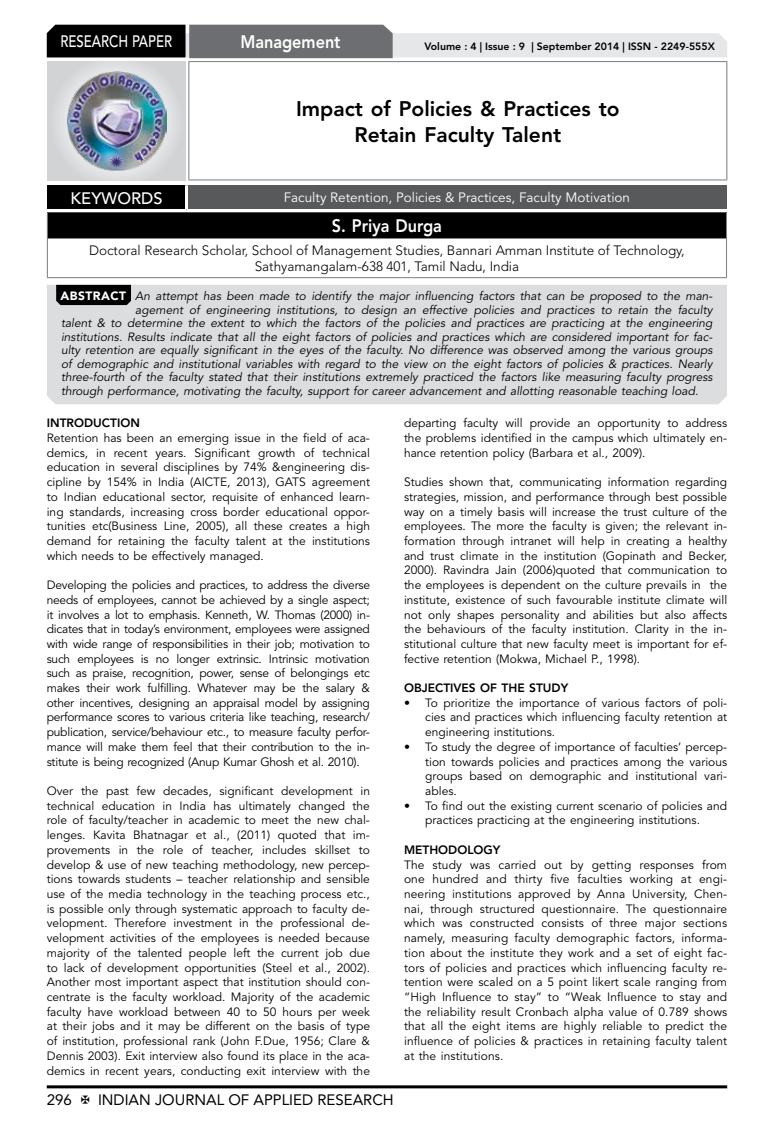
<style>
.page{position:relative;width:774px;height:1136px;background:#fff}
.page>*{position:absolute;margin:0;border:0;box-sizing:border-box;transform-origin:0 0}
.t1{font:800 21px/26.2px "Avenir LT Std";color:#000;text-align:center}
.t2{font:800 18px "Avenir LT Std";color:#fff;scale:.9 1}
.t3{font:500 16.5px "Avenir LT Std";color:#fff;scale:.8 1}
.t4{font:500 16.5px "Avenir LT Std";color:#fff}
.t5{font:15px "Avenir LT Std";color:#000}
.t6{font:300 13.5px/16.2px "Avenir LT Std";color:#000;text-align:center}
.t7{font:13.5px "Avenir LT Std";color:#fff}
.t8{font:12px/14.7px "Avenir LT Std";color:#000;text-align:justify}
.t9{font:italic 12px "Avenir LT Std";color:#000}
.t10{font:800 12px "Avenir LT Std";color:#000}
.t11{font:800 10.5px "Avenir LT Std";color:#000}
.s1{font-weight:900;font-style:normal;color:#fff}
</style>
<div class="page">
<hr style="left:47px;top:1085px;width:680px;height:3px;background:#000">
<div style="left:48px;top:62px;width:137px;height:118px;background:linear-gradient(to right,#d9dadb,#d9dadb)"></div>
<img style="left:68px;top:71px;width:99px;height:100px">
<svg style="left:47px;top:25px;width:680px;height:33px;background:#979899"></svg>
<hr style="left:188px;top:61px;width:539px;height:1px;background:#808285">
<hr style="left:188px;top:62px;width:1px;height:117px;background:#808285">
<hr style="left:726px;top:62px;width:1px;height:117px;background:#808285">
<hr style="left:188px;top:179px;width:539px;height:1px;background:#808285">
<div style="left:47px;top:212px;width:679px;height:26px;background:#000"></div>
<svg style="left:47px;top:212px;width:1px;height:26px"></svg>
<svg style="left:726px;top:212px;width:1px;height:26px"></svg>
<hr style="left:47px;top:238px;width:680px;height:1px;background:#808285">
<hr style="left:47px;top:239px;width:1px;height:38px;background:#808285">
<hr style="left:726px;top:239px;width:1px;height:38px;background:#808285">
<hr style="left:47px;top:277px;width:680px;height:1px;background:#808285">
<div style="left:47px;top:185px;width:139px;height:25px;background:#000"></div>
<div style="left:186px;top:185px;width:541px;height:25px;background:#58595b"></div>
<hr style="left:185px;top:185px;width:3px;height:24px;background:#fff">
<hr style="left:47px;top:209px;width:139px;height:3px;background:#fff">
<hr style="left:186px;top:209px;width:541px;height:3px;background:#fff">
<div style="left:47px;top:285px;width:680px;height:119px;background:#dcddde"></div>
<svg style="left:56px;top:285px;width:75px;height:20px"></svg>
<h3 class="t3" style="left:60px;top:32px;width:139px">RESEARCH PAPER</h3>
<h2 class="t2" style="left:240px;top:31px;width:113px">Management</h2>
<p class="t11" style="left:424px;top:41px;width:292px">Volume : 4 | Issue : 9 | September 2014 | ISSN - 2249-555X</p>
<h1 class="t1" style="left:296px;top:95px;width:325px">Impact of Policies &amp; Practices to<br>Retain Faculty Talent</h1>
<h3 class="t4" style="left:71px;top:189px;width:94px">KEYWORDS</h3>
<p class="t7" style="left:284px;top:189px;width:348px">Faculty Retention, Policies &amp; Practices, Faculty Motivation</p>
<h2 class="t2" style="left:332px;top:215px;width:124px">S. Priya Durga</h2>
<p class="t6" style="left:89px;top:242px;width:597px">Doctoral Research Scholar, School of Management Studies, Bannari Amman Institute of Technology,<br>Sathyamangalam-638 401, Tamil Nadu, India</p>
<p class="t9" style="left:60px;top:289px;width:654px"><span class="s1">ABSTRACT</span> An attempt has been made to identify the major influencing factors that can be proposed to the man-</p>
<p class="t9" style="left:135px;top:303px;width:579px">agement of engineering institutions, to design an effective policies and practices to retain the faculty</p>
<p class="t9" style="left:61px;top:316px;width:653px">talent &amp; to determine the extent to which the factors of the policies and practices are practicing at the engineering</p>
<p class="t9" style="left:61px;top:330px;width:653px">institutions. Results indicate that all the eight factors of policies and practices which are considered important for fac-</p>
<p class="t9" style="left:61px;top:343px;width:653px">ulty retention are equally significant in the eyes of the faculty. No difference was observed among the various groups</p>
<p class="t9" style="left:61px;top:357px;width:653px">of demographic and institutional variables with regard to the view on the eight factors of policies &amp; practices. Nearly</p>
<p class="t9" style="left:61px;top:370px;width:653px">three-fourth of the faculty stated that their institutions extremely practiced the factors like measuring faculty progress</p>
<p class="t9" style="left:61px;top:384px;width:639px">through performance, motivating the faculty, support for career advancement and allotting reasonable teaching load.</p>
<p class="t10" style="left:47px;top:416px;width:95px">INTRODUCTION</p>
<p class="t8" style="left:47px;top:431px;width:325px">Retention has been an emerging issue in the field of aca&shy;demics, in recent years. Significant growth of technical education in several disciplines by 74% &amp;engineering dis&shy;cipline by 154% in India (AICTE, 2013), GATS agreement to Indian educational sector, requisite of enhanced learn&shy;ing standards, increasing cross border educational oppor&shy;tunities etc(Business Line, 2005), all these creates a high demand for retaining the faculty talent at the institutions which needs to be effectively managed.</p>
<p class="t8" style="left:47px;top:578px;width:325px">Developing the policies and practices, to address the diverse needs of employees, cannot be achieved by a single aspect; it involves a lot to emphasis. Kenneth, W. Thomas (2000) in&shy;dicates that in today’s environment, employees were assigned with wide range of responsibilities in their job; motivation to such employees is no longer extrinsic. Intrinsic motivation such as praise, recognition, power, sense of belongings etc makes their work fulfilling. Whatever may be the salary &amp; other incentives, designing an appraisal model by assigning performance scores to various criteria like teaching, research/ publication, service/behaviour etc., to measure faculty perfor&shy;mance will make them feel that their contribution to the in&shy;stitute is being recognized (Anup Kumar Ghosh et al. 2010).</p>
<p class="t8" style="left:47px;top:783px;width:325px">Over the past few decades, significant development in technical education in India has ultimately changed the role of faculty/teacher in academic to meet the new chal&shy;lenges. Kavita Bhatnagar et al., (2011) quoted that im&shy;provements in the role of teacher, includes skillset to develop &amp; use of new teaching methodology, new percep&shy;tions towards students – teacher relationship and sensible use of the media technology in the teaching process etc., is possible only through systematic approach to faculty de&shy;velopment. Therefore investment in the professional de&shy;velopment activities of the employees is needed because majority of the talented people left the current job due to lack of development opportunities (Steel et al., 2002).<br>Another most important aspect that institution should con&shy;centrate is the faculty workload. Majority of the academic faculty have workload between 40 to 50 hours per week at their jobs and it may be different on the basis of type of institution, professional rank (John F.Due, 1956; Clare &amp; Dennis 2003). Exit interview also found its place in the aca&shy;demics in recent years, conducting exit interview with the</p>
<p class="t8" style="left:404px;top:416px;width:325px">departing faculty will provide an opportunity to address the problems identified in the campus which ultimately en&shy;hance retention policy (Barbara et al., 2009).</p>
<p class="t8" style="left:404px;top:475px;width:325px">Studies shown that, communicating information regarding strategies, mission, and performance through best possible way on a timely basis will increase the trust culture of the employees. The more the faculty is given; the relevant in&shy;formation through intranet will help in creating a healthy and trust climate in the institution (Gopinath and Becker, 2000). Ravindra Jain (2006)quoted that communication to the employees is dependent on the culture prevails in the institute, existence of such favourable institute climate will not only shapes personality and abilities but also affects the behaviours of the faculty institution. Clarity in the in&shy;stitutional culture that new faculty meet is important for ef&shy;fective retention (Mokwa, Michael P., 1998).</p>
<p class="t10" style="left:404px;top:680px;width:166px">OBJECTIVES OF THE STUDY</p>
<p class="t8" style="left:425px;top:695px;width:303px;text-indent:-21px">• To prioritize the importance of various factors of poli&shy;cies and practices which influencing faculty retention at engineering institutions.</p>
<p class="t8" style="left:425px;top:739px;width:303px;text-indent:-21px">• To study the degree of importance of faculties’ percep&shy;tion towards policies and practices among the various groups based on demographic and institutional vari&shy;ables.</p>
<p class="t8" style="left:404px;top:798px;width:325px;text-align:center">• To find out the existing current scenario of policies and practices practicing at the engineering institutions.</p>
<p class="t10" style="left:404px;top:842px;width:98px">METHODOLOGY</p>
<p class="t8" style="left:404px;top:857px;width:325px">The study was carried out by getting responses from one hundred and thirty five faculties working at engi&shy;neering institutions approved by Anna University, Chen&shy;nai, through structured questionnaire. The questionnaire which was constructed consists of three major sections namely, measuring faculty demographic factors, informa&shy;tion about the institute they work and a set of eight fac&shy;tors of policies and practices which influencing faculty re&shy;tention were scaled on a 5 point likert scale ranging from “High Influence to stay” to “Weak Influence to stay and the reliability result Cronbach alpha value of 0.789 shows that all the eight items are highly reliable to predict the influence of policies &amp; practices in retaining faculty talent at the institutions.</p>
<p class="t5" style="left:47px;top:1090px;width:27px">296</p>
<p class="t5" style="left:98px;top:1090px;width:297px">INDIAN JOURNAL OF APPLIED RESEARCH</p>
</div>
